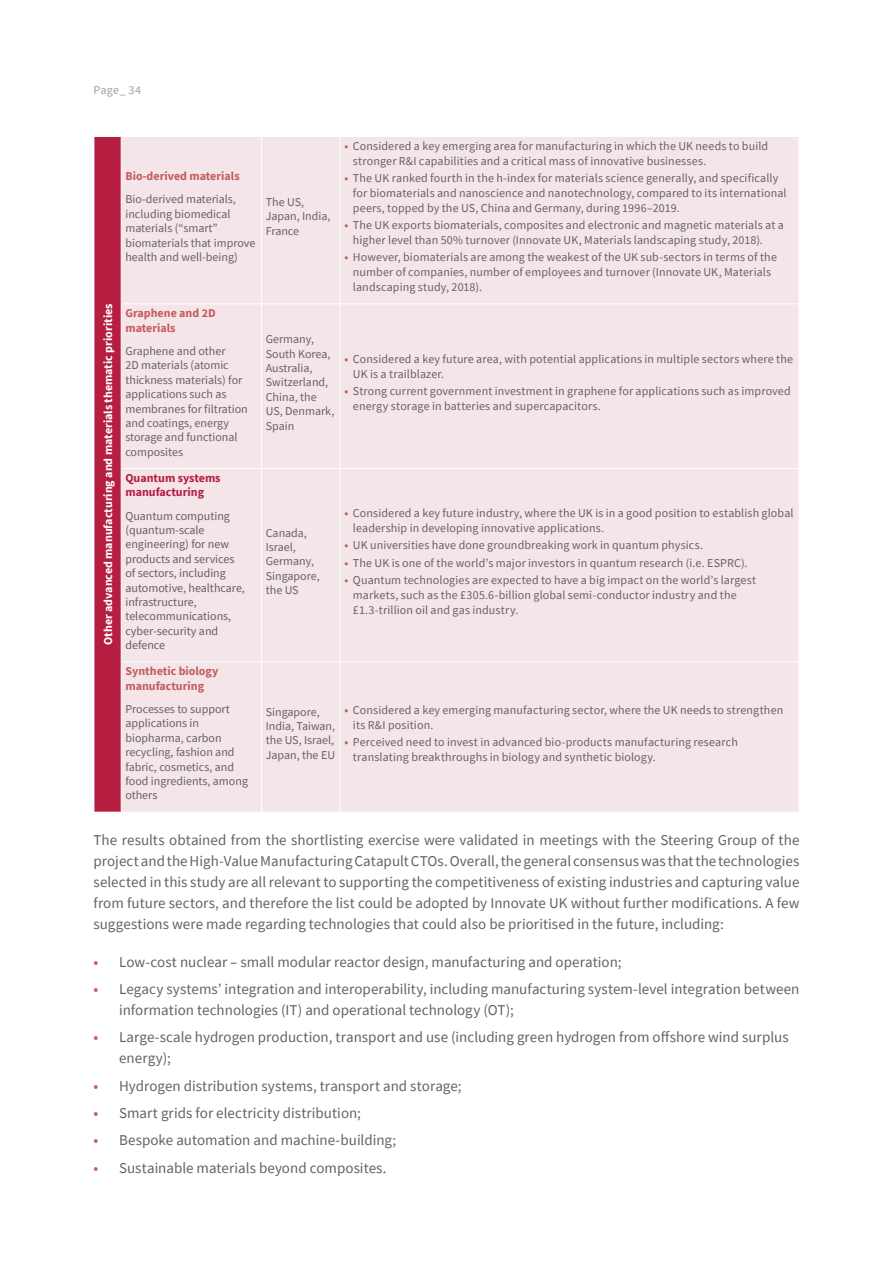
<style>
.page{position:relative;width:893px;height:1263px;background:#fff}
.page>*{position:absolute;margin:0;border:0;box-sizing:border-box;transform-origin:0 0}
.t1{font:15px/21px "Source Sans Pro";color:#636366}
.t2{font:12px/14.4px "Source Sans Pro";letter-spacing:.01em;color:#636366}
.t3{font:12px/14.4px "Source Sans Pro";color:#635e5e}
.t4{font:700 12px/14.4px "Source Sans Pro";color:#c55c61}
.t5{font:700 12px "Source Sans Pro";color:#fff}
.t6{font:700 12px/14.4px "Source Sans Pro";color:#b51e41}
.t7{font:12px "Source Sans Pro";letter-spacing:.025em;color:#9d9fa2}
.s1{font-weight:600;color:#c55c61}
</style>
<div class="page">
<div style="left:94px;top:136px;width:27px;height:676px;background:#b51e41"></div>
<div style="left:122px;top:137px;width:677px;height:675px;background:#f4e5e8"></div>
<hr style="left:121px;top:303px;width:140px;height:1px;background:#fff">
<hr style="left:261px;top:303px;width:79px;height:1px;background:#fff">
<hr style="left:340px;top:303px;width:459px;height:1px;background:#fff">
<hr style="left:121px;top:468px;width:140px;height:1px;background:#fff">
<hr style="left:261px;top:468px;width:79px;height:1px;background:#fff">
<hr style="left:340px;top:468px;width:459px;height:1px;background:#fff">
<hr style="left:121px;top:661px;width:140px;height:1px;background:#fff">
<hr style="left:261px;top:661px;width:79px;height:1px;background:#fff">
<hr style="left:340px;top:661px;width:459px;height:1px;background:#fff">
<svg style="left:94px;top:136px;width:27px;height:1px"></svg>
<hr style="left:94px;top:137px;width:1px;height:167px;background:#fff">
<hr style="left:94px;top:304px;width:1px;height:164px;background:#fff">
<hr style="left:94px;top:468px;width:1px;height:194px;background:#fff">
<hr style="left:94px;top:662px;width:1px;height:150px;background:#fff">
<hr style="left:261px;top:137px;width:1px;height:166px;background:#fff">
<hr style="left:340px;top:137px;width:1px;height:166px;background:#fff">
<hr style="left:261px;top:304px;width:1px;height:164px;background:#fff">
<hr style="left:340px;top:304px;width:1px;height:164px;background:#fff">
<hr style="left:261px;top:469px;width:1px;height:192px;background:#fff">
<hr style="left:340px;top:469px;width:1px;height:192px;background:#fff">
<hr style="left:261px;top:662px;width:1px;height:150px;background:#fff">
<hr style="left:340px;top:662px;width:1px;height:150px;background:#fff">
<p class="t7" style="left:94px;top:82px;width:49px">Page_ 34</p>
<p class="t4" style="left:125px;top:169px;width:116px">Bio-derived materials</p>
<p class="t2" style="left:125px;top:192px;width:131px">Bio-derived materials, including biomedical materials (“smart” biomaterials that improve health and well-being)</p>
<p class="t2" style="left:266px;top:195px;width:66px">The US,<br>Japan, India,<br>France</p>
<p class="t5" style="left:100px;top:645px;width:343px;rotate:-90deg">Other advanced manufacturing and materials thematic priorities</p>
<p class="t4" style="left:125px;top:306px;width:92px">Graphene and 2D materials</p>
<p class="t2" style="left:125px;top:344px;width:124px">Graphene and other<br>2D materials (atomic thickness materials) for applications such as membranes for filtration and coatings, energy storage and functional composites</p>
<p class="t2" style="left:266px;top:332px;width:70px">Germany,<br>South Korea,<br>Australia,<br>Switzerland,<br>China, the<br>US, Denmark,<br>Spain</p>
<p class="t6" style="left:125px;top:470px;width:97px">Quantum systems manufacturing</p>
<p class="t3" style="left:125px;top:508px;width:121px">Quantum computing (quantum-scale engineering) for new products and services of sectors, including automotive, healthcare, infrastructure, telecommunications, cyber-security and defence</p>
<p class="t2" style="left:266px;top:525px;width:55px">Canada,<br>Israel,<br>Germany,<br>Singapore, the US</p>
<p class="t2" style="left:353px;top:138px;width:417px;line-height:15px;text-indent:-9px"><span class="s1">•</span> Considered a key emerging area for manufacturing in which the UK needs to build stronger R&amp;I capabilities and a critical mass of innovative businesses.</p>
<p class="t2" style="left:353px;top:170px;width:435px;line-height:15px;text-indent:-9px"><span class="s1">•</span> The UK ranked fourth in the h-index for materials science generally, and specifically for biomaterials and nanoscience and nanotechnology, compared to its international peers, topped by the US, China and Germany, during 1996–2019.</p>
<p class="t2" style="left:353px;top:217px;width:432px;line-height:15px;text-indent:-9px"><span class="s1">•</span> The UK exports biomaterials, composites and electronic and magnetic materials at a higher level than 50% turnover (Innovate UK, Materials landscaping study, 2018).</p>
<p class="t2" style="left:353px;top:250px;width:425px;line-height:15px;text-indent:-9px"><span class="s1">•</span> However, biomaterials are among the weakest of the UK sub-sectors in terms of the number of companies, number of employees and turnover (Innovate UK, Materials landscaping study, 2018).</p>
<p class="t2" style="left:353px;top:351px;width:442px;line-height:15px;text-indent:-9px"><span class="s1">•</span> Considered a key future area, with potential applications in multiple sectors where the<br>UK is a trailblazer.</p>
<p class="t2" style="left:353px;top:383px;width:439px;line-height:15px;text-indent:-9px"><span class="s1">•</span> Strong current government investment in graphene for applications such as improved energy storage in batteries and supercapacitors.</p>
<p class="t2" style="left:353px;top:506px;width:442px;line-height:15px;text-indent:-9px"><span class="s1">•</span> Considered a key future industry, where the UK is in a good position to establish global leadership in developing innovative applications.</p>
<p class="t2" style="left:344px;top:538px;width:360px"><span class="s1">•</span> UK universities have done groundbreaking work in quantum physics.</p>
<p class="t2" style="left:344px;top:555px;width:405px"><span class="s1">•</span> The UK is one of the world’s major investors in quantum research (i.e. ESPRC).</p>
<p class="t2" style="left:353px;top:572px;width:405px;line-height:15px;text-indent:-9px"><span class="s1">•</span> Quantum technologies are expected to have a big impact on the world’s largest markets, such as the £305.6-billion global semi-conductor industry and the £1.3-trillion oil and gas industry.</p>
<p class="t4" style="left:125px;top:664px;width:94px">Synthetic biology manufacturing</p>
<p class="t2" style="left:125px;top:702px;width:124px">Processes to support applications in biopharma, carbon recycling, fashion and fabric, cosmetics, and food ingredients, among others</p>
<p class="t2" style="left:266px;top:704px;width:71px">Singapore,<br>India, Taiwan, the US, Israel,<br>Japan, the EU</p>
<p class="t2" style="left:353px;top:702px;width:432px;line-height:15px;text-indent:-9px"><span class="s1">•</span> Considered a key emerging manufacturing sector, where the UK needs to strengthen its R&amp;I position.</p>
<p class="t2" style="left:353px;top:734px;width:386px;line-height:15px;text-indent:-9px"><span class="s1">•</span> Perceived need to invest in advanced bio-products manufacturing research translating breakthroughs in biology and synthetic biology.</p>
<p class="t1" style="left:94px;top:829px;width:707px;text-align:justify">The results obtained from the shortlisting exercise were validated in meetings with the Steering Group of the project and the High-Value Manufacturing Catapult CTOs. Overall, the general consensus was that the technologies selected in this study are all relevant to supporting the competitiveness of existing industries and capturing value from future sectors, and therefore the list could be adopted by Innovate UK without further modifications. A few suggestions were made regarding technologies that could also be prioritised in the future, including:</p>
<p class="t1" style="left:94px;top:951px;width:530px"><span class="s1">•</span> Low-cost nuclear – small modular reactor design, manufacturing and operation;</p>
<p class="t1" style="left:119px;top:978px;width:682px;text-indent:-26px"><span class="s1">•</span> Legacy systems’ integration and interoperability, including manufacturing system-level integration between information technologies (IT) and operational technology (OT);</p>
<p class="t1" style="left:119px;top:1027px;width:671px;text-indent:-26px"><span class="s1">•</span> Large-scale hydrogen production, transport and use (including green hydrogen from offshore wind surplus energy);</p>
<p class="t1" style="left:94px;top:1075px;width:370px"><span class="s1">•</span> Hydrogen distribution systems, transport and storage;</p>
<p class="t1" style="left:94px;top:1102px;width:269px"><span class="s1">•</span> Smart grids for electricity distribution;</p>
<p class="t1" style="left:94px;top:1130px;width:304px"><span class="s1">•</span> Bespoke automation and machine-building;</p>
<p class="t1" style="left:94px;top:1157px;width:294px"><span class="s1">•</span> Sustainable materials beyond composites.</p>
</div>
